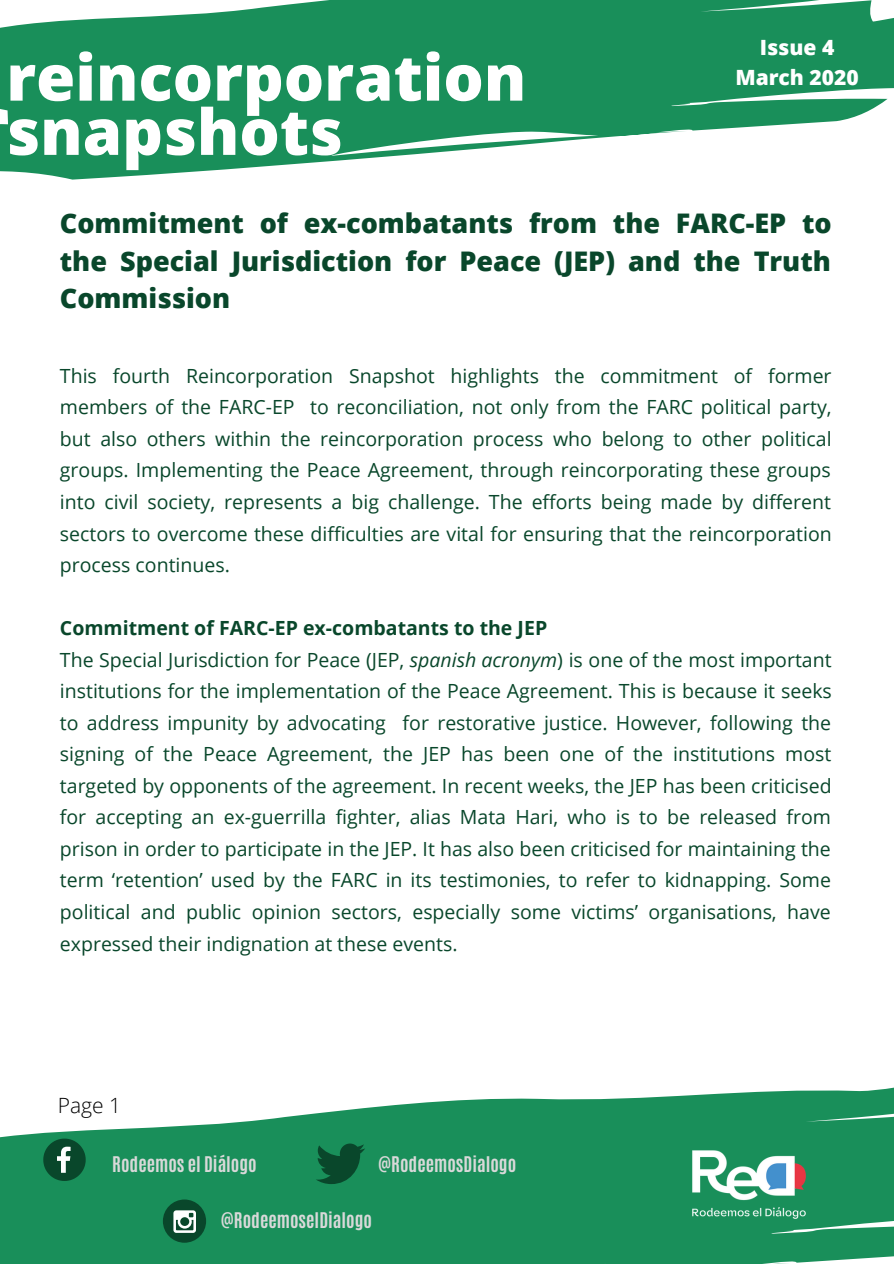
<style>
.page{position:relative;width:894px;height:1264px;background:#fff}
.page>*{position:absolute;margin:0;border:0;box-sizing:border-box;transform-origin:0 0}
.t1{font:800 63.45px/54.2px "Open Sans";color:#fff}
.t2{font:800 27px/37.3px "Open Sans";color:#09472b;text-align:justify}
.t3{font:800 21px/29.2px "Open Sans";color:#fff;text-align:center}
.t4{font:300 21px "Open Sans";color:#000}
.t5{font:19.5px/31.5px "Open Sans";color:#09472b;text-align:justify}
.t6{font:700 18px "Antonio";color:#d9d9d9}
.s1{font-weight:700}
.s2{font-style:italic}
</style>
<div class="page">
<svg style="left:0;top:0;width:893px;height:180px;fill:#198f5a"></svg>
<svg style="left:0;top:1087px;width:893px;height:176px;background:#3b9f72"></svg>
<svg style="left:43px;top:1138px;width:43px;height:42px;background:#24694a"></svg>
<svg style="left:315px;top:1143px;width:50px;height:41px;background:#0f643e"></svg>
<div style="left:163px;top:1199px;width:43px;height:43px;background:#09472b;border-radius:50%"></div>
<svg style="left:173px;top:1210px;width:23px;height:22px"></svg>
<img style="left:665px;top:1117px;width:167px;height:126px">
<h1 class="t1" style="left:6px;top:49px;width:521px">reincorporation snapshots</h1>
<p class="t3" style="left:735px;top:33px;width:125px">Issue 4<br>March 2020</p>
<h2 class="t2" style="left:60px;top:204px;width:773px">Commitment of ex-combatants from the FARC-EP to the Special Jurisdiction for Peace (JEP) and the Truth Commission</h2>
<p class="t5" style="left:60px;top:359px;width:773px">This fourth Reincorporation Snapshot highlights the commitment of former members of the FARC-EP to reconciliation, not only from the FARC political party, but also others within the reincorporation process who belong to other political groups. Implementing the Peace Agreement, through reincorporating these groups into civil society, represents a big challenge. The efforts being made by different sectors to overcome these difficulties are vital for ensuring that the reincorporation process continues.</p>
<p class="t5" style="left:60px;top:612px;width:773px;text-align:left"><span class="s1">Commitment of FARC-EP ex-combatants to the JEP<br></span>The Special Jurisdiction for Peace (JEP, <span class="s2">spanish acronym</span>) is one of the most important institutions for the implementation of the Peace Agreement. This is because it seeks to address impunity by advocating for restorative justice. However, following the signing of the Peace Agreement, the JEP has been one of the institutions most targeted by opponents of the agreement. In recent weeks, the JEP has been criticised for accepting an ex-guerrilla fighter, alias Mata Hari, who is to be released from prison in order to participate in the JEP. It has also been criticised for maintaining the term ‘retention’ used by the FARC in its testimonies, to refer to kidnapping. Some political and public opinion sectors, especially some victims’ organisations, have expressed their indignation at these events.</p>
<p class="t4" style="left:58px;top:1090px;width:65px">Page 1</p>
<p class="t6" style="left:112px;top:1151px;width:146px">Rodeemos el Diálogo</p>
<p class="t6" style="left:378px;top:1151px;width:140px">@RodeemosDialogo</p>
<p class="t6" style="left:221px;top:1207px;width:153px">@RodeemoselDialogo</p>
</div>
